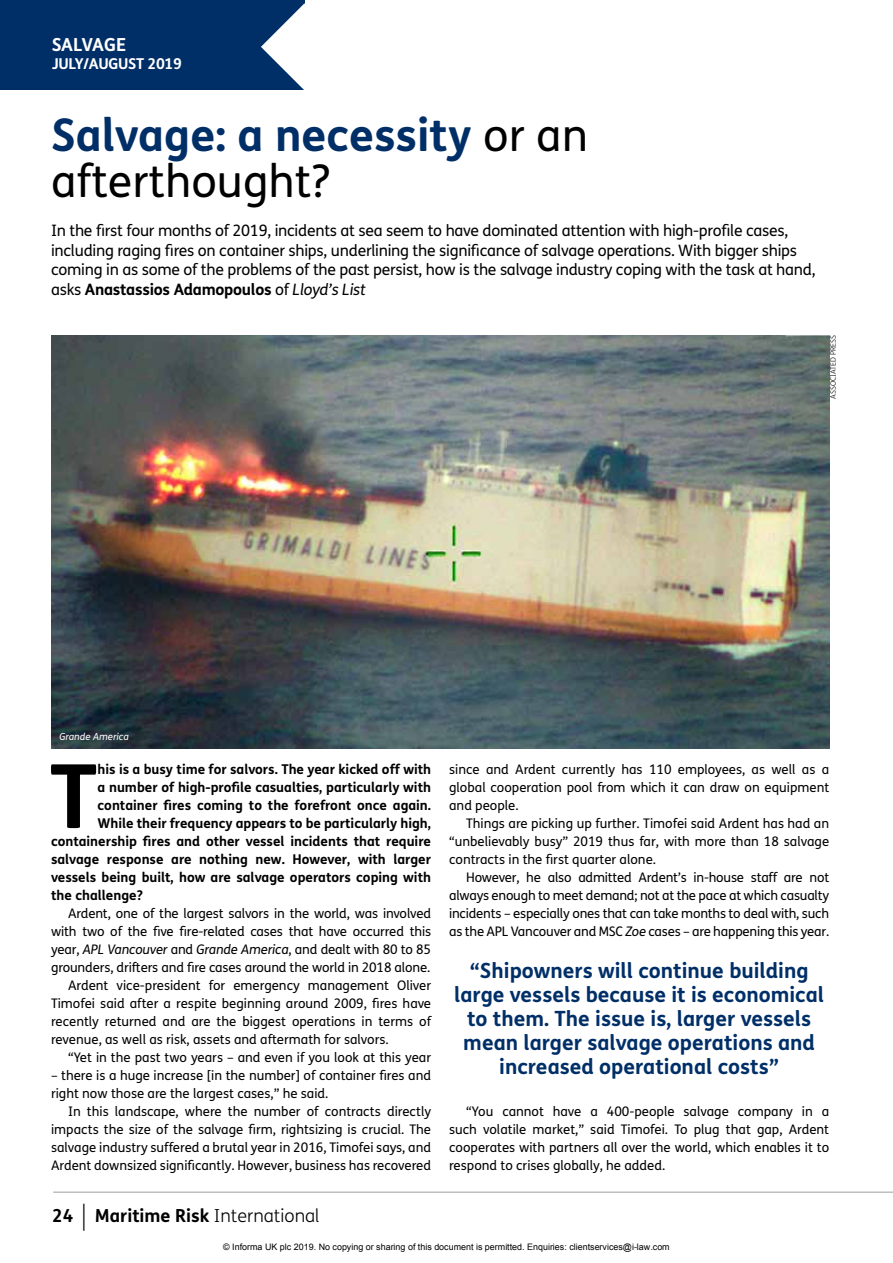
<style>
.page{position:relative;width:893px;height:1263px;background:#fff}
.page>*{position:absolute;margin:0;border:0;box-sizing:border-box;transform-origin:0 0}
.t1{font:700 88.5px "FS Me";color:#000}
.t2{font:700 45px/46.5px "FS Me";color:#002f68}
.t3{font:700 21px/24px "FS Me";color:#002f68;text-align:center}
.t4{font:700 18px "FS Me";color:#000}
.t5{font:700 18px "FS Me";letter-spacing:-.01em;color:#fff}
.t6{font:15.75px/19.5px "FS Me";letter-spacing:-.015em;color:#000}
.t7{font:700 15px "FS Me";letter-spacing:-.02em;color:#fff}
.t8{font:700 13.5px "FS Me";color:#000}
.t9{font:13.2px/18px "FS Me";color:#000;text-align:justify}
.t10{font:italic 9.75px "FS Me";color:#fff}
.t11{font:9px "Arial";color:#000}
.t12{font:300 7.5px "FS Me";color:#000}
.s1{font-weight:400;color:#000}
.s2{font-weight:700}
.s3{font-style:italic}
.s4{font-family:"Myriad Pro";font-weight:300;font-size:27px}
.s5{font-weight:300}
</style>
<div class="page">
<div style="left:0;top:0;width:304px;height:89px;background:#002f68"></div>
<svg style="left:261px;top:3px;width:44px;height:87px"></svg>
<hr style="left:53px;top:1192px;width:840px;height:1px;background:#9d9d9c">
<img style="left:51px;top:335px;width:778px;height:413px">
<h3 class="t5" style="left:52px;top:30px;width:76px">SALVAGE</h3>
<p class="t7" style="left:52px;top:52px;width:132px">JULY/AUGUST 2019</p>
<h2 class="t2" style="left:51px;top:109px;width:538px">Salvage: a necessity <span class="s1">or an afterthought?</span></h2>
<p class="t6" style="left:51px;top:221px;width:766px">In the first four months of 2019, incidents at sea seem to have dominated attention with high-profile cases, including raging fires on container ships, underlining the significance of salvage operations. With bigger ships coming in as some of the problems of the past persist, how is the salvage industry coping with the task at hand, asks <span class="s2">Anastassios Adamopoulos</span> of <span class="s3">Lloyd’s List</span></p>
<p class="t12" style="left:828px;top:399px;width:65px;rotate:-90deg">ASSOCIATED PRESS</p>
<p class="t10" style="left:60px;top:729px;width:71px">Grande America</p>
<h1 class="t1" style="left:50px;top:728px;width:49px">T</h1>
<p class="t8" style="left:98px;top:759px;width:335px">his is a busy time for salvors. The year kicked off with</p>
<p class="t8" style="left:98px;top:777px;width:335px">a number of high-profile casualties, particularly with</p>
<p class="t8" style="left:98px;top:795px;width:335px">container fires coming to the forefront once again.</p>
<p class="t8" style="left:98px;top:813px;width:335px">While their frequency appears to be particularly high,</p>
<p class="t8" style="left:51px;top:831px;width:382px">containership fires and other vessel incidents that require</p>
<p class="t8" style="left:51px;top:849px;width:382px">salvage response are nothing new. However, with larger</p>
<p class="t8" style="left:51px;top:867px;width:382px">vessels being built, how are salvage operators coping with</p>
<p class="t8" style="left:51px;top:885px;width:93px">the challenge?</p>
<p class="t9" style="left:68px;top:904px;width:365px">Ardent, one of the largest salvors in the world, was involved</p>
<p class="t9" style="left:51px;top:922px;width:382px">with two of the five fire-related cases that have occurred this</p>
<p class="t9" style="left:51px;top:940px;width:382px">year, <span class="s3">APL Vancouver</span> and <span class="s3">Grande America</span>, and dealt with 80 to 85</p>
<p class="t9" style="left:51px;top:958px;width:381px">grounders, drifters and fire cases around the world in 2018 alone.</p>
<p class="t9" style="left:68px;top:976px;width:365px">Ardent vice-president for emergency management Oliver</p>
<p class="t9" style="left:51px;top:994px;width:382px">Timofei said after a respite beginning around 2009, fires have</p>
<p class="t9" style="left:51px;top:1012px;width:382px">recently returned and are the biggest operations in terms of</p>
<p class="t9" style="left:51px;top:1030px;width:339px">revenue, as well as risk, assets and aftermath for salvors.</p>
<p class="t9" style="left:68px;top:1048px;width:365px">“Yet in the past two years – and even if you look at this year</p>
<p class="t9" style="left:51px;top:1066px;width:382px">– there is a huge increase [in the number] of container fires and right now those are the largest cases,” he said.</p>
<p class="t9" style="left:51px;top:1102px;width:382px;text-indent:17px">In this landscape, where the number of contracts directly impacts the size of the salvage firm, rightsizing is crucial. The salvage industry suffered a brutal year in 2016, Timofei says, and Ardent downsized significantly. However, business has recovered</p>
<h3 class="t4" style="left:52px;top:1202px;width:269px">24 <span class="s4">|</span> Maritime Risk <span class="s5">International</span></h3>
<p class="t9" style="left:449px;top:760px;width:382px">since and Ardent currently has 110 employees, as well as a global cooperation pool from which it can draw on equipment and people.</p>
<p class="t9" style="left:449px;top:814px;width:382px;text-indent:17px">Things are picking up further. Timofei said Ardent has had an “unbelievably busy” 2019 thus far, with more than 18 salvage contracts in the first quarter alone.</p>
<p class="t9" style="left:449px;top:868px;width:382px;text-indent:17px">However, he also admitted Ardent’s in-house staff are not always enough to meet demand; not at the pace at which casualty incidents – especially ones that can take months to deal with, such as the APL Vancouver and MSC <span class="s3">Zoe</span> cases – are happening this year.</p>
<h3 class="t3" style="left:454px;top:957px;width:371px">“Shipowners will continue building large vessels because it is economical to them. The issue is, larger vessels mean larger salvage operations and increased operational costs”</h3>
<p class="t9" style="left:449px;top:1102px;width:382px;text-indent:17px">“You cannot have a 400-people salvage company in a such volatile market,” said Timofei. To plug that gap, Ardent cooperates with partners all over the world, which enables it to respond to crises globally, he added.</p>
<p class="t11" style="left:223px;top:1241px;width:448px">© Informa UK plc 2019. No copying or sharing of this document is permitted. Enquiries: clientservices@i-law.com</p>
</div>
